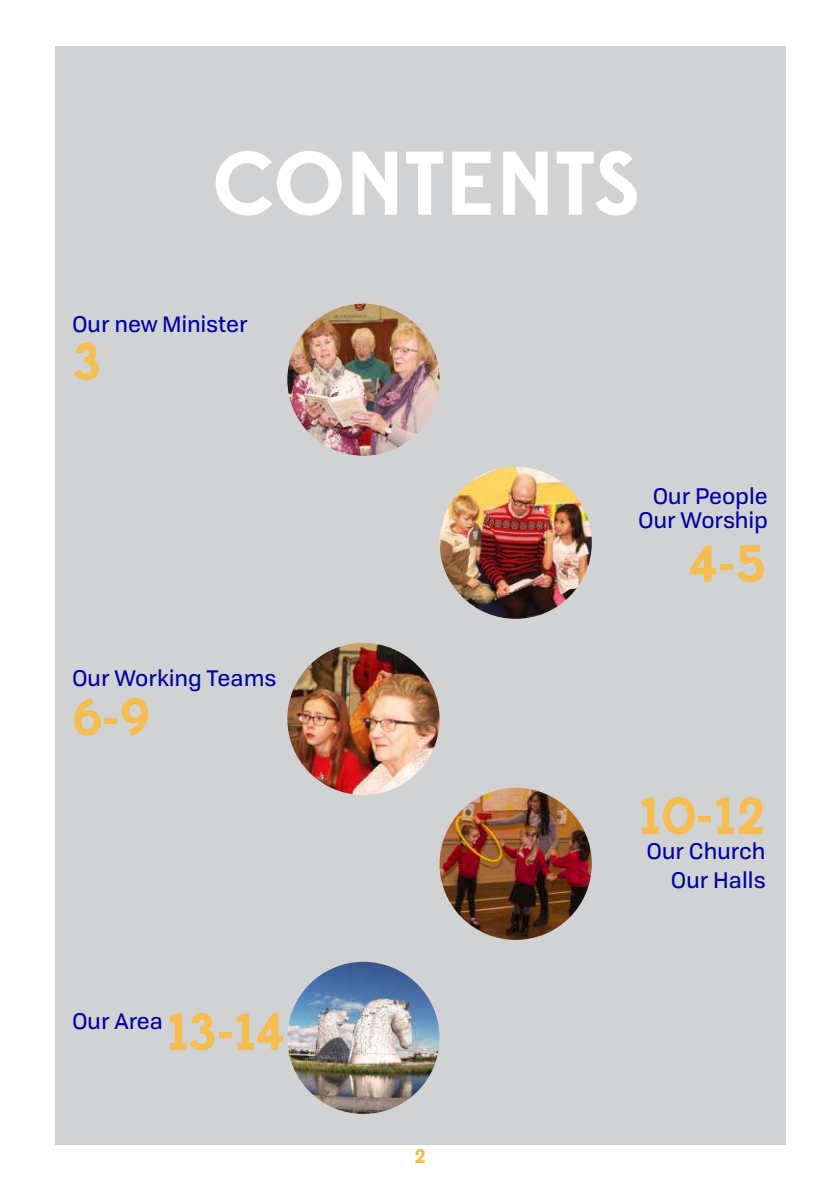
<style>
.page{position:relative;width:840px;height:1191px;background:#fff}
.page>*{position:absolute;margin:0;border:0;box-sizing:border-box;transform-origin:0 0}
.t1{font:700 90px "Edmondsans";color:#fff}
.t2{font:700 52px "Edmondsans";color:#f5bc50}
.t3{font:22px/28.8px "Tofino";color:#0000a4;text-align:right}
.t4{font:700 20px "Edmondsans";color:#f6bb4c}
</style>
<div class="page">
<div style="left:55px;top:46px;width:730px;height:1098px;background:#d1d2d4"></div>
<img style="left:439px;top:467px;width:152px;height:152px;border-radius:76px">
<img style="left:439px;top:788px;width:152px;height:152px;border-radius:76px">
<img style="left:287px;top:643px;width:152px;height:152px;border-radius:76px">
<img style="left:287px;top:961px;width:152px;height:153px;border-radius:76px">
<img style="left:287px;top:304px;width:152px;height:152px;border-radius:76px">
<h1 class="t1" style="left:212px;top:128px;width:428px">CONTENTS</h1>
<p class="t3" style="left:72px;top:308px;width:177px">Our new Minister</p>
<h2 class="t2" style="left:72px;top:330px;width:31px">3</h2>
<p class="t3" style="left:72px;top:662px;width:206px">Our Working Teams</p>
<h2 class="t2" style="left:72px;top:685px;width:80px">6-9</h2>
<h2 class="t2" style="left:166px;top:1000px;width:120px">13-14</h2>
<p class="t3" style="left:72px;top:1005px;width:92px">Our Area</p>
<p class="t4" style="left:414px;top:1143px;width:13px">2</p>
<p class="t3" style="left:652px;top:480px;width:117px">Our People</p>
<p class="t3" style="left:638px;top:504px;width:131px">Our Worship</p>
<h2 class="t2" style="left:688px;top:532px;width:79px">4-5</h2>
<h2 class="t2" style="left:638px;top:784px;width:128px">10-12</h2>
<p class="t3" style="left:646px;top:835px;width:120px">Our Church<br>Our Halls</p>
</div>
